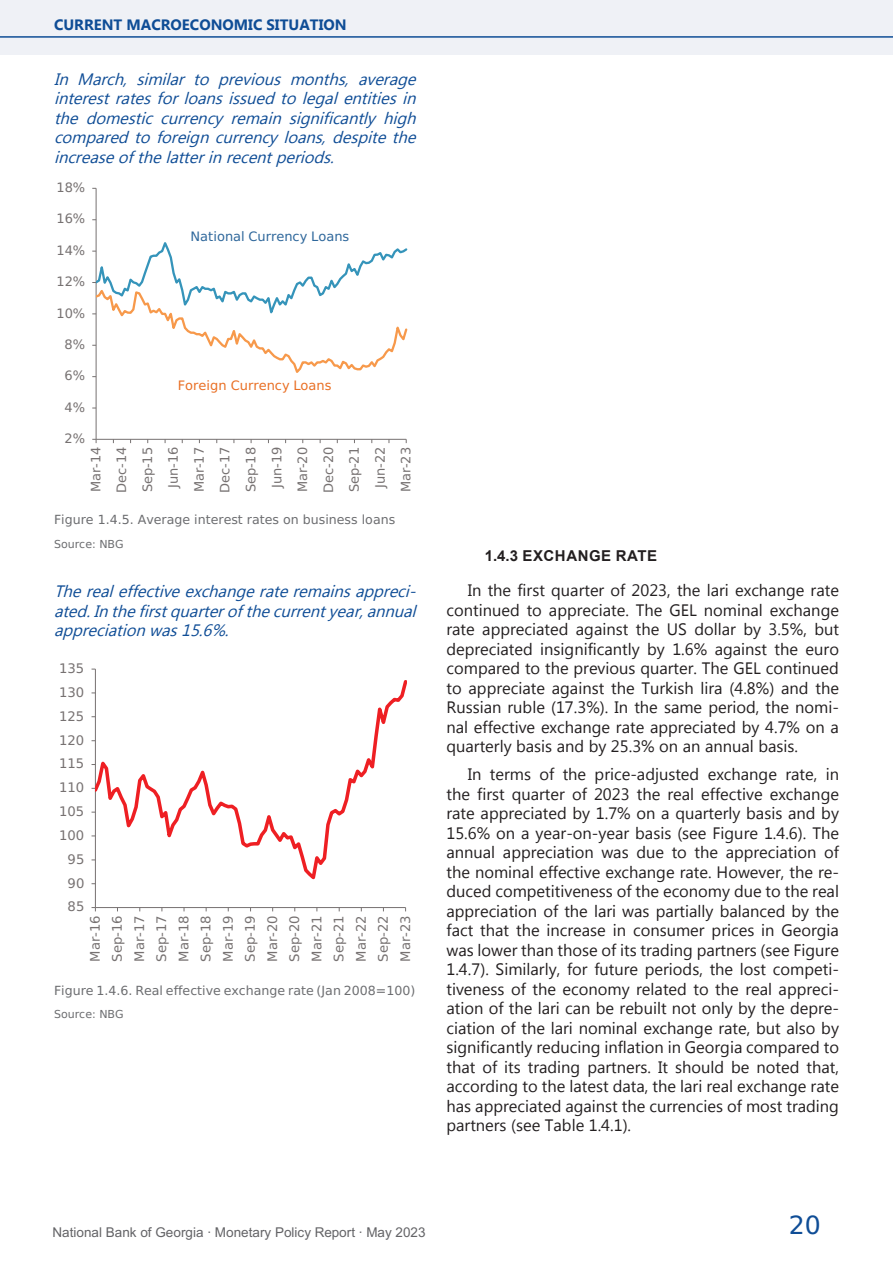
<style>
.page{position:relative;width:893px;height:1263px;background:#fff}
.page>*{position:absolute;margin:0;border:0;box-sizing:border-box;transform-origin:0 0}
.t1{font:24px "BPG Phone Sans";color:#0f4d96}
.t2{font:16.5px/19.5px "Microsoft New Tai Lue";color:#231f20;text-align:justify}
.t3{font:italic 16.5px/19.5px "Microsoft New Tai Lue";color:#0f4d96;text-align:justify}
.t4{font:700 15px "Microsoft New Tai Lue";color:#0f4d96}
.t5{font:700 15px "Arial";letter-spacing:.035em;color:#231f20}
.t6{font:13.5px "BPG Arial";color:#636366}
.t7{font:12.6px/22.2px "BPG Phone Sans";color:#767171;text-align:justify}
.t8{font:12.3px/25.8px "BPG Phone Sans";color:#767171;text-align:center}
.t9{font:12.3px "BPG Phone Sans";color:#2e679b}
.t10{font:12.3px "BPG Phone Sans";color:#e96f24}
.t11{font:12px "BPG Phone Sans";color:#6c6d70}
.t12{font:10.5px "BPG Phone Sans";color:#6c6d70}
</style>
<div class="page">
<div style="left:0;top:0;width:893px;height:54px;background:#eff1f6"></div>
<hr style="left:0;top:36px;width:893px;height:2px;background:#0f4d96">
<hr style="left:95px;top:669px;width:1px;height:238px;background:#767171">
<hr style="left:95px;top:907px;width:311px;height:1px;background:#767171">
<svg style="left:95px;top:677px;width:312px;height:206px"></svg>
<hr style="left:96px;top:188px;width:1px;height:251px;background:#767171">
<hr style="left:96px;top:439px;width:310px;height:1px;background:#767171">
<svg style="left:92px;top:237px;width:315px;height:140px"></svg>
<p class="t4" style="left:54px;top:17px;width:294px">CURRENT MACROECONOMIC SITUATION</p>
<p class="t3" style="left:54px;top:70px;width:369px">In March, similar to previous months, average interestratesforloansissuedtolegalentitiesin the domestic currency remain significantly high comparedtoforeigncurrencyloans,despitethe increaseofthelatterinrecentperiods.</p>
<p class="t8" style="left:56px;top:175px;width:30px">18%</p>
<p class="t8" style="left:56px;top:206px;width:30px">16%</p>
<p class="t8" style="left:56px;top:237px;width:30px">14%</p>
<p class="t8" style="left:56px;top:269px;width:30px">12%</p>
<p class="t8" style="left:56px;top:300px;width:30px">10%</p>
<p class="t8" style="left:65px;top:332px;width:22px">8%</p>
<p class="t8" style="left:65px;top:363px;width:22px">6%</p>
<p class="t8" style="left:65px;top:394px;width:22px">4%</p>
<p class="t8" style="left:65px;top:426px;width:22px">2%</p>
<p class="t9" style="left:190px;top:229px;width:160px">National Currency Loans</p>
<p class="t10" style="left:178px;top:378px;width:155px">Foreign Currency Loans</p>
<p class="t8" style="left:83px;top:493px;width:48px;rotate:-90deg">Mar-14<br>Dec-14<br>Sep-15<br>Jun-16<br>Mar-17<br>Dec-17<br>Sep-18<br>Jun-19<br>Mar-20<br>Dec-20<br>Sep-21<br>Jun-22<br>Mar-23</p>
<p class="t11" style="left:54px;top:513px;width:343px">Figure 1.4.5. Average interest rates on business loans</p>
<p class="t12" style="left:54px;top:538px;width:71px">Source: NBG</p>
<p class="t5" style="left:485px;top:545px;width:174px">1.4.3 EXCHANGE RATE</p>
<p class="t3" style="left:54px;top:583px;width:369px">Therealeffectiveexchangerateremainsappreci&shy;ated.Inthefirstquarterofthecurrentyear,annual appreciationwas15.6%.</p>
<p class="t2" style="left:446px;top:582px;width:394px;text-indent:21px">In the first quarter of 2023, the lari exchange rate continued to appreciate. The GEL nominal exchange rate appreciated against the US dollar by 3.5%, but depreciated insignificantly by 1.6% against the euro compared to the previous quarter. The GEL continued to appreciate against the Turkish lira (4.8%) and the Russian ruble (17.3%). In the same period, the nomi&shy;nal effective exchange rate appreciated by 4.7% on a quarterly basis and by 25.3% on an annual basis.</p>
<p class="t2" style="left:446px;top:766px;width:394px;text-indent:21px">In terms of the price-adjusted exchange rate, in the first quarter of 2023 the real effective exchange rate appreciated by 1.7% on a quarterly basis and by 15.6% on a year-on-year basis (see Figure 1.4.6). The annual appreciation was due to the appreciation of the nominal effective exchange rate. However, the re&shy;duced competitiveness of the economy due to the real appreciation of the lari was partially balanced by the fact that the increase in consumer prices in Georgia was lower than those of its trading partners (see Figure 1.4.7). Similarly, for future periods, the lost competi&shy;tiveness of the economy related to the real appreci&shy;ation of the lari can be rebuilt not only by the depre&shy;ciation of the lari nominal exchange rate, but also by significantly reducing inflation in Georgia compared to that of its trading partners. It should be noted that, according to the latest data, the lari real exchange rate has appreciated against the currencies of most trading partners (see Table 1.4.1).</p>
<p class="t7" style="left:59px;top:657px;width:27px">135</p>
<p class="t7" style="left:59px;top:681px;width:27px">130</p>
<p class="t7" style="left:59px;top:705px;width:27px">125</p>
<p class="t7" style="left:59px;top:729px;width:27px">120</p>
<p class="t7" style="left:59px;top:753px;width:27px">115</p>
<p class="t7" style="left:59px;top:776px;width:27px">110</p>
<p class="t7" style="left:59px;top:800px;width:27px">105</p>
<p class="t7" style="left:59px;top:824px;width:27px">100</p>
<p class="t7" style="left:68px;top:848px;width:18px">95</p>
<p class="t7" style="left:68px;top:872px;width:18px">90</p>
<p class="t7" style="left:68px;top:896px;width:18px">85</p>
<p class="t7" style="left:84px;top:961px;width:48px;rotate:-90deg">Mar-16<br>Sep-16<br>Mar-17<br>Sep-17<br>Mar-18<br>Sep-18<br>Mar-19<br>Sep-19<br>Mar-20<br>Sep-20<br>Mar-21<br>Sep-21<br>Mar-22<br>Sep-22<br>Mar-23</p>
<p class="t11" style="left:54px;top:983px;width:363px">Figure 1.4.6. Real effective exchange rate (Jan 2008=100)</p>
<p class="t12" style="left:54px;top:1008px;width:71px">Source: NBG</p>
<p class="t6" style="left:52px;top:1223px;width:375px">National Bank of Georgia · Monetary Policy Report · May 2023</p>
<h1 class="t1" style="left:789px;top:1211px;width:34px">20</h1>
</div>
